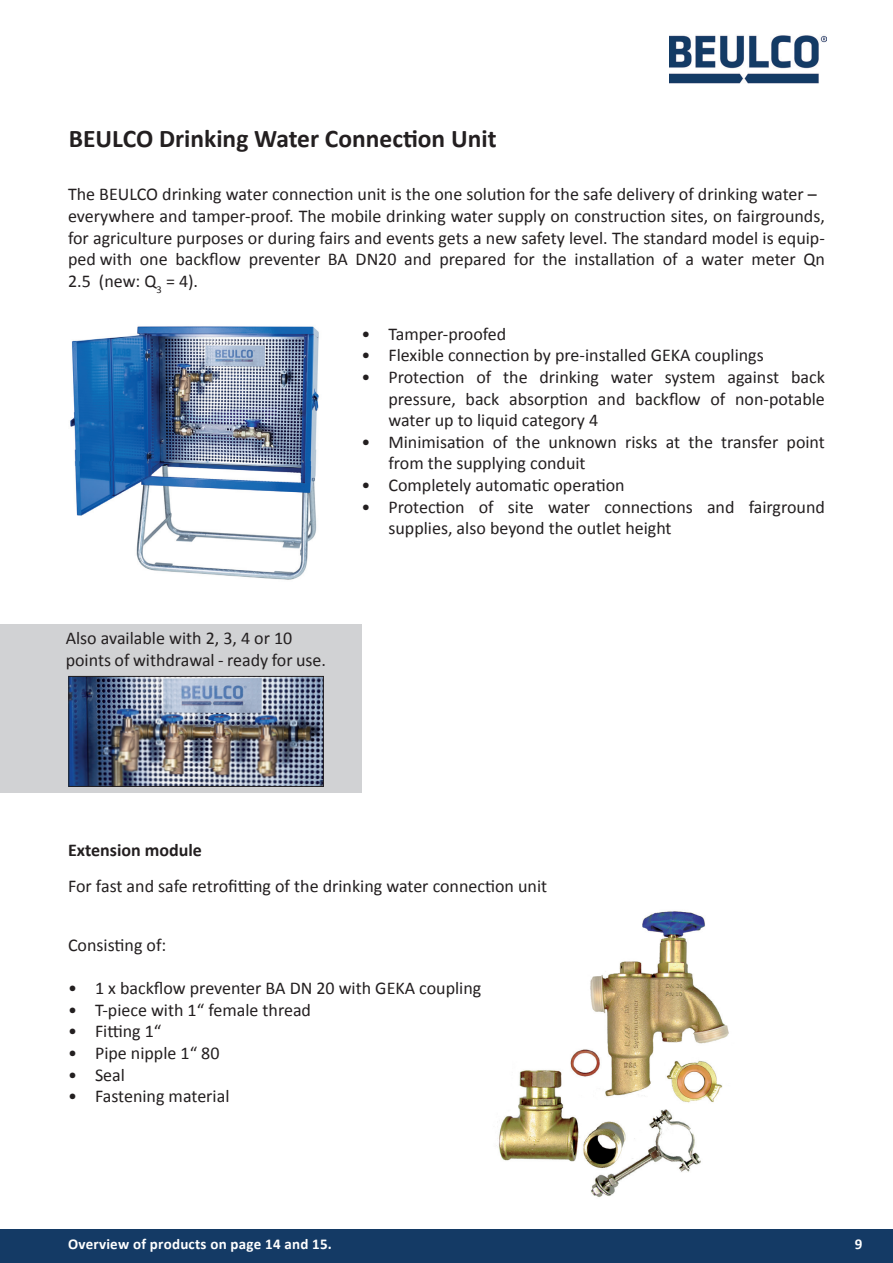
<style>
.page{position:relative;width:893px;height:1263px;background:#fff}
.page>*{position:absolute;margin:0;border:0;box-sizing:border-box;transform-origin:0 0}
.t1{font:700 25.5px "Calibri";color:#231f20}
.t2{font:18px/21.6px "Calibri";color:#231f20}
.t3{font:700 18px "Calibri";color:#231f20}
.t4{font:700 15px "Calibri";letter-spacing:.015em;color:#fff}
</style>
<div class="page">
<img style="left:670px;top:35px;width:157px;height:49px">
<div style="left:0;top:1229px;width:893px;height:34px;background:#143a65"></div>
<img style="left:496px;top:911px;width:233px;height:287px">
<img style="left:70px;top:326px;width:249px;height:254px">
<div style="left:0;top:624px;width:361px;height:168px;background:#d1d2d4"></div>
<img style="left:70px;top:678px;width:252px;height:107px">
<div style="left:68px;top:676px;width:256px;height:111px;border:1px solid #231f20"></div>
<h1 class="t1" style="left:69px;top:122px;width:429px">BEULCO Drinking Water Connection Unit</h1>
<p class="t2" style="left:68px;top:184px;width:758px">The BEULCO drinking water connection unit is the one solution for the safe delivery of drinking water – everywhere and tamper-proof. The mobile drinking water supply on construction sites, on fairgrounds, for agriculture purposes or during fairs and events gets a new safety level. The standard model is equip&shy;ped with one backflow preventer BA DN20 and prepared for the installation of a water meter Qn 2.5 (new: Q<sub>3</sub> = 4).</p>
<p class="t2" style="left:361px;top:323px;width:146px">• Tamper-proofed</p>
<p class="t2" style="left:361px;top:345px;width:404px">• Flexible connection by pre-installed GEKA couplings</p>
<p class="t2" style="left:388px;top:366px;width:438px;text-align:justify;text-indent:-27px">• Protection of the drinking water system against back pressure, back absorption and backflow of non-potable water up to liquid category 4</p>
<p class="t2" style="left:388px;top:431px;width:438px;text-indent:-27px">• Minimisation of the unknown risks at the transfer point from the supplying conduit</p>
<p class="t2" style="left:361px;top:474px;width:265px">• Completely automatic operation</p>
<p class="t2" style="left:388px;top:496px;width:438px;text-indent:-27px">• Protection of site water connections and fairground supplies, also beyond the outlet height</p>
<p class="t2" style="left:66px;top:627px;width:262px">Also available with 2, 3, 4 or 10 points of withdrawal - ready for use.</p>
<p class="t3" style="left:68px;top:838px;width:135px">Extension module</p>
<p class="t2" style="left:68px;top:875px;width:481px">For fast and safe retrofitting of the drinking water connection unit</p>
<p class="t2" style="left:68px;top:934px;width:100px">Consisting of:</p>
<p class="t2" style="left:68px;top:977px;width:415px">• 1 x backflow preventer BA DN 20 with GEKA coupling</p>
<p class="t2" style="left:68px;top:999px;width:245px">• T-piece with 1“ female thread</p>
<p class="t2" style="left:68px;top:1021px;width:95px">• Fitting 1“</p>
<p class="t2" style="left:68px;top:1042px;width:153px">• Pipe nipple 1“ 80</p>
<p class="t2" style="left:68px;top:1064px;width:58px">• Seal</p>
<p class="t2" style="left:68px;top:1085px;width:163px">• Fastening material</p>
<p class="t4" style="left:68px;top:1234px;width:265px">Overview of products on page 14 and 15.</p>
<p class="t4" style="left:855px;top:1234px;width:9px">9</p>
</div>
